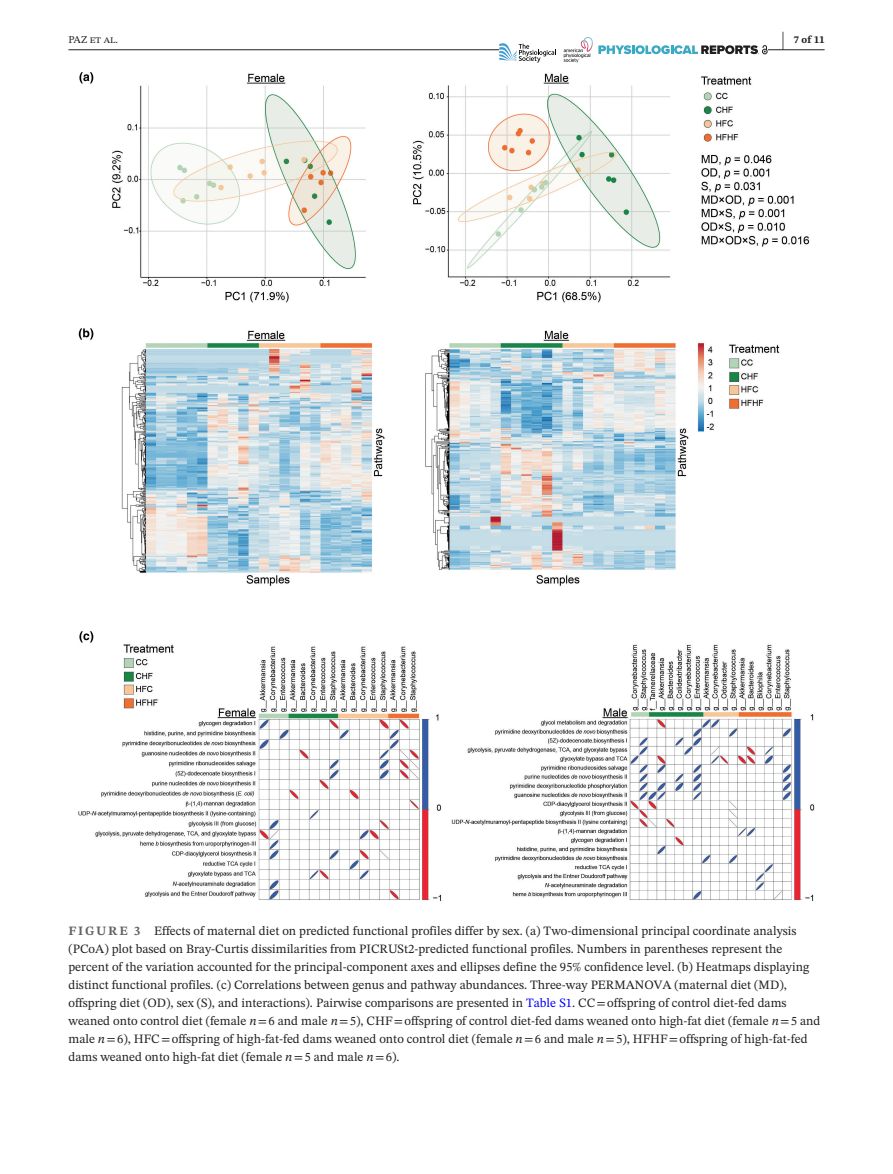
<style>
.page{position:relative;width:893px;height:1174px;background:#fff}
.page>*{position:absolute;margin:0;border:0;box-sizing:border-box;transform-origin:0 0}
.t1{font:700 21px "STIX Two Text";color:#231f20;scale:.42 1}
.t2{font:12.75px/18px "STIX Two Text";color:#231f20}
.t3{font:10.5px "STIX Two Text";color:#231f20}
.t4{font:700 10.5px "STIX Two Text";color:#231f20}
.s1{font-weight:700;color:#636366}
.s2{color:#00f}
.s3{font-family:"STIX"}
.s4{font-style:italic}
</style>
<div class="page">
<hr style="left:68px;top:49px;width:756px;height:1px;background:#231f20">
<div style="left:499px;top:37px;width:268px;height:25px;background:#fff"></div>
<svg style="left:598px;top:45px;width:169px;height:10px"></svg>
<svg style="left:499px;top:43px;width:57px;height:19px"></svg>
<img style="left:583px;top:37px;width:10px;height:14px">
<svg style="left:564px;top:40px;width:26px;height:22px"></svg>
<img style="left:78px;top:72px;width:737px;height:829px">
<h1 class="t1" style="left:782px;top:24px;width:8px">|</h1>
<p class="t3" style="left:68px;top:32px;width:51px">PAZ et al.</p>
<p class="t4" style="left:794px;top:32px;width:32px">7 of 11</p>
<p class="t2" style="left:68px;top:922px;width:753px"><span class="s1">FIGURE 3</span> Effects of maternal diet on predicted functional profiles differ by sex. (a) Two-dimensional principal coordinate analysis (PCoA) plot based on Bray-Curtis dissimilarities from PICRUSt2-predicted functional profiles. Numbers in parentheses represent the percent of the variation accounted for the principal-component axes and ellipses define the 95% confidence level. (b) Heatmaps displaying distinct functional profiles. (c) Correlations between genus and pathway abundances. Three-way PERMANOVA (maternal diet (MD), offspring diet (OD), sex (S), and interactions). Pairwise comparisons are presented in <span class="s2">Table S1</span>. CC<span class="s3">=</span>offspring of control diet-fed dams weaned onto control diet (female <span class="s4">n</span><span class="s3">=</span>6 and male <span class="s4">n</span><span class="s3">=</span>5), CHF<span class="s3">=</span>offspring of control diet-fed dams weaned onto high-fat diet (female <span class="s4">n</span><span class="s3">=</span>5 and male <span class="s4">n</span><span class="s3">=</span>6), HFC<span class="s3">=</span>offspring of high-fat-fed dams weaned onto control diet (female <span class="s4">n</span><span class="s3">=</span>6 and male <span class="s4">n</span><span class="s3">=</span>5), HFHF<span class="s3">=</span>offspring of high-fat-fed dams weaned onto high-fat diet (female <span class="s4">n</span><span class="s3">=</span>5 and male <span class="s4">n</span><span class="s3">=</span>6).</p>
</div>
